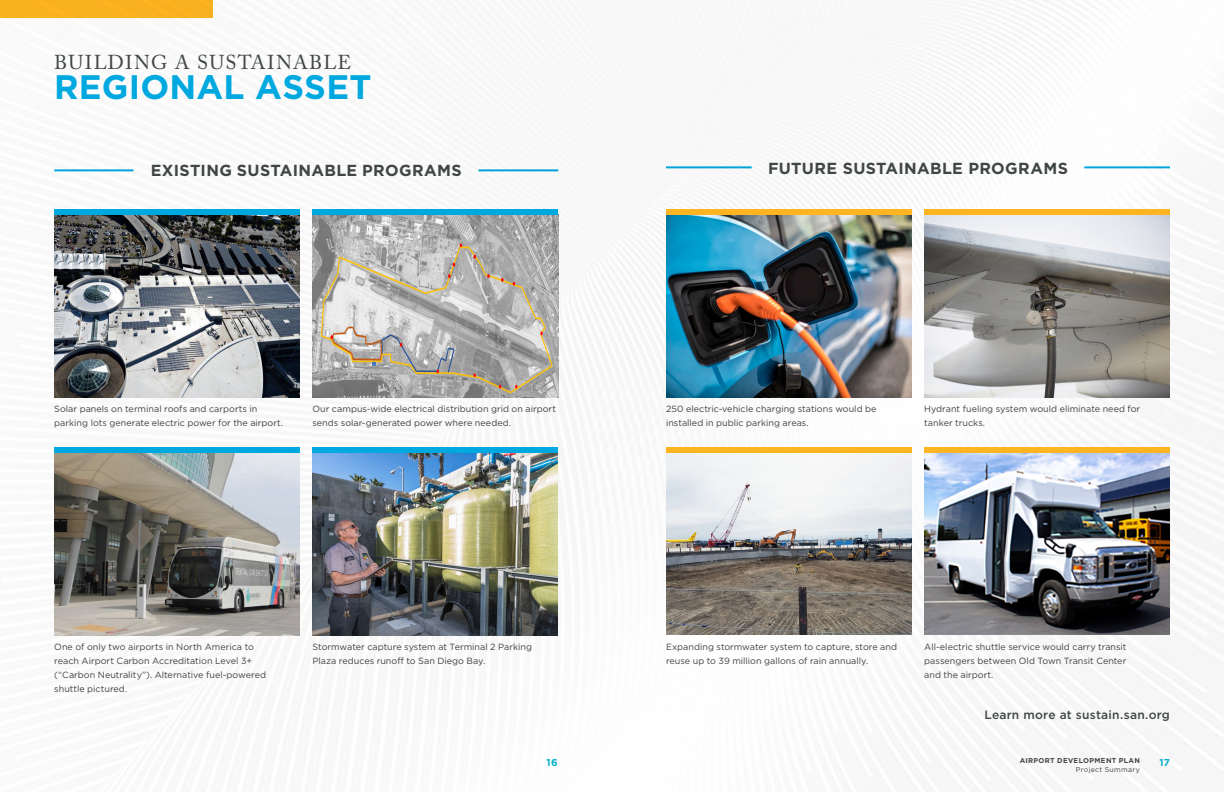
<style>
.page{position:relative;width:1224px;height:792px;background:#fff}
.page>*{position:absolute;margin:0;border:0;box-sizing:border-box;transform-origin:0 0}
.t1{font:700 34px "Gotham";letter-spacing:.005em;color:#00a8e0}
.t2{font:20px "Adobe Caslon Pro";letter-spacing:.065em;color:#404545}
.Heading{font:700 16px "Gotham";letter-spacing:.02em;color:#404545}
.Content{font:500 12px "Gotham";letter-spacing:.02em;color:#404545}
.t3{font:700 10px "Gotham";color:#06b0ca}
.t4{font:9px/14px "Gotham";color:#414143}
.t5{font:700 7px "Gotham";letter-spacing:.045em;color:#404545}
.t6{font:7px "Gotham";letter-spacing:.045em;color:#404545}
</style>
<div class="page">
<img style="left:54px;top:0;width:1170px;height:792px">
<div style="left:0;top:0;width:213px;height:18px;background:#ffb521"></div>
<img style="left:313px;top:453px;width:245px;height:182px">
<img style="left:924px;top:215px;width:246px;height:182px">
<img style="left:666px;top:215px;width:246px;height:182px">
<img style="left:54px;top:215px;width:246px;height:182px">
<img style="left:312px;top:215px;width:246px;height:182px">
<img style="left:54px;top:453px;width:246px;height:182px">
<div style="left:54px;top:209px;width:246px;height:6px;background:#00a8e0"></div>
<div style="left:313px;top:447px;width:245px;height:6px;background:#00a8e0"></div>
<img style="left:666px;top:453px;width:246px;height:182px">
<img style="left:924px;top:453px;width:246px;height:182px">
<div style="left:666px;top:447px;width:246px;height:6px;background:#ffb521"></div>
<div style="left:924px;top:447px;width:246px;height:6px;background:#ffb521"></div>
<div style="left:54px;top:447px;width:246px;height:6px;background:#00a8e0"></div>
<div style="left:312px;top:209px;width:246px;height:6px;background:#00a8e0"></div>
<div style="left:924px;top:209px;width:246px;height:6px;background:#ffb521"></div>
<div style="left:666px;top:209px;width:246px;height:6px;background:#ffb521"></div>
<hr style="left:478px;top:169px;width:80px;height:2px;background:#00a8e0">
<hr style="left:1084px;top:166px;width:86px;height:2px;background:#00a8e0">
<hr style="left:54px;top:169px;width:80px;height:2px;background:#00a8e0">
<hr style="left:666px;top:166px;width:86px;height:2px;background:#00a8e0">
<p class="t2" style="left:54px;top:50px;width:299px">BUILDING A SUSTAINABLE</p>
<p class="t1" style="left:54px;top:64px;width:319px">REGIONAL ASSET</p>
<p class="Heading" style="left:151px;top:160px;width:313px">EXISTING SUSTAINABLE PROGRAMS</p>
<p class="Heading" style="left:768px;top:158px;width:301px">FUTURE SUSTAINABLE PROGRAMS</p>
<p class="t4" style="left:54px;top:402px;width:230px">Solar panels on terminal roofs and carports in parking lots generate electric power for the airport.</p>
<p class="t4" style="left:666px;top:402px;width:212px">250 electric-vehicle charging stations would be installed in public parking areas.</p>
<p class="t4" style="left:924px;top:402px;width:217px">Hydrant fueling system would eliminate need for tanker trucks.</p>
<p class="t4" style="left:312px;top:402px;width:245px">Our campus-wide electrical distribution grid on airport sends solar-generated power where needed.</p>
<p class="t4" style="left:54px;top:640px;width:213px">One of only two airports in North America to reach Airport Carbon Accreditation Level 3+ (“Carbon Neutrality”). Alternative fuel-powered shuttle pictured.</p>
<p class="t4" style="left:313px;top:640px;width:221px">Stormwater capture system at Terminal 2 Parking<br>Plaza reduces runoff to San Diego Bay.</p>
<p class="t4" style="left:666px;top:640px;width:233px">Expanding stormwater system to capture, store and reuse up to 39 million gallons of rain annually.</p>
<p class="t4" style="left:924px;top:640px;width:204px;text-align:justify">All-electric shuttle service would carry transit passengers between Old Town Transit Center and the airport.</p>
<p class="Content" style="left:984px;top:707px;width:187px">Learn more at sustain.san.org</p>
<p class="t5" style="left:1020px;top:756px;width:122px">AIRPORT DEVELOPMENT PLAN</p>
<p class="t6" style="left:1076px;top:765px;width:65px">Project Summary</p>
<p class="t3" style="left:547px;top:756px;width:13px">16</p>
<p class="t3" style="left:1159px;top:756px;width:12px">17</p>
</div>
